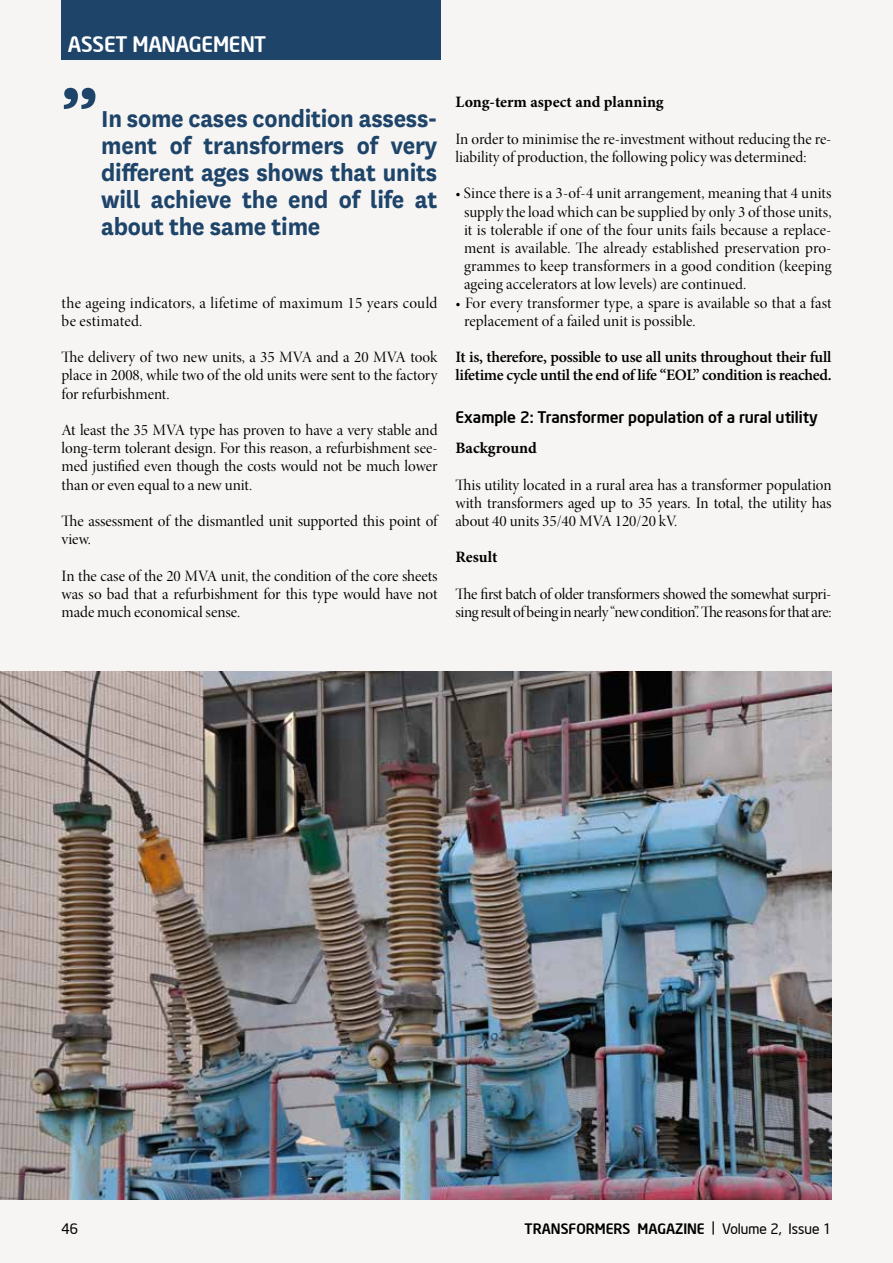
<style>
.page{position:relative;width:893px;height:1263px;background:#f6f5f3}
.page>*{position:absolute;margin:0;border:0;box-sizing:border-box;transform-origin:0 0}
.t1{font:700 75.6px "National";color:#1e446a}
.t2{font:700 27px/27px "National";letter-spacing:-.01em;color:#1e446a;text-align:justify;scale:.95 1}
.t3{font:500 21px "Neo Sans Intel";letter-spacing:-.01em;color:#fff}
.t4{font:15.9px/18.1px "Minion Pro Disp";color:#000;text-align:justify}
.t5{font:15.9px/18.1px "Minion Pro Disp";letter-spacing:-.025em;color:#000}
.t6{font:600 15.9px/18.1px "Minion Pro";letter-spacing:-.02em;color:#000}
.t7{font:15.9px/18.1px "Minion Pro Disp";letter-spacing:.02em;color:#000}
.t8{font:700 15.9px "Minion Pro";color:#000}
.t9{font:500 15.75px "Neo Sans Intel";color:#000}
.t10{font:500 14.25px "Neo Sans Intel";color:#000}
.t11{font:14.25px "Neo Sans Intel";color:#000}
.s1{font-weight:400}
</style>
<div class="page">
<div style="left:62px;top:0;width:379px;height:60px;background:#1e446a"></div>
<img style="left:0;top:672px;width:832px;height:527px">
<h3 class="t3" style="left:68px;top:31px;width:200px">ASSET MANAGEMENT</h3>
<h1 class="t1" style="left:61px;top:23px;width:38px">„</h1>
<h2 class="t2" style="left:101px;top:103px;width:355px">In some cases condition assess&shy;ment of transformers of very different ages shows that units will achieve the end of life at about the same time</h2>
<p class="t7" style="left:62px;top:294px;width:377px">the ageing indicators, a lifetime of maximum 15 years could be estimated.</p>
<p class="t4" style="left:62px;top:348px;width:377px">The delivery of two new units, a 35 MVA and a 20 MVA took place in 2008, while two of the old units were sent to the factory for refurbishment.</p>
<p class="t4" style="left:62px;top:421px;width:378px">At least the 35 MVA type has proven to have a very stable and long-term tolerant design. For this reason, a refurbishment see&shy;med justified even though the costs would not be much lower than or even equal to a new unit.</p>
<p class="t4" style="left:62px;top:512px;width:378px">The assessment of the dismantled unit supported this point of view.</p>
<p class="t4" style="left:62px;top:567px;width:378px">In the case of the 20 MVA unit, the condition of the core sheets was so bad that a refurbishment for this type would have not made much economical sense.</p>
<p class="t8" style="left:455px;top:91px;width:210px">Long-term aspect and planning</p>
<p class="t4" style="left:455px;top:130px;width:378px">In order to minimise the re-investment without reducing the re&shy;liability of production, the following policy was determined:</p>
<p class="t4" style="left:464px;top:185px;width:369px;text-indent:-9px">• Since there is a 3-of-4 unit arrangement, meaning that 4 units supply the load which can be supplied by only 3 of those units, it is tolerable if one of the four units fails because a replace&shy;ment is available. The already established preservation pro&shy;grammes to keep transformers in a good condition (keeping ageing accelerators at low levels) are continued.</p>
<p class="t4" style="left:464px;top:294px;width:369px;text-indent:-9px">• For every transformer type, a spare is available so that a fast replacement of a failed unit is possible.</p>
<p class="t6" style="left:455px;top:348px;width:378px">It is, therefore, possible to use all units throughout their full lifetime cycle until the end of life “EOL” condition is reached.</p>
<p class="t9" style="left:455px;top:407px;width:364px">Example 2: Transformer population of a rural utility</p>
<p class="t8" style="left:455px;top:437px;width:83px">Background</p>
<p class="t4" style="left:455px;top:476px;width:378px">This utility located in a rural area has a transformer population with transformers aged up to 35 years. In total, the utility has about 40 units 35/40 MVA 120/20 kV.</p>
<p class="t8" style="left:455px;top:546px;width:44px">Result</p>
<p class="t5" style="left:455px;top:585px;width:378px">The first batch of older transformers showed the somewhat surpri&shy;sing result of being in nearly “new condition”. The reasons for that are:</p>
<p class="t11" style="left:61px;top:1220px;width:18px">46</p>
<p class="t10" style="left:525px;top:1220px;width:308px">TRANSFORMERS MAGAZINE <span class="s1">| Volume</span> <span class="s1">2, I</span><span class="s1">ssue</span> <span class="s1">1</span></p>
</div>
